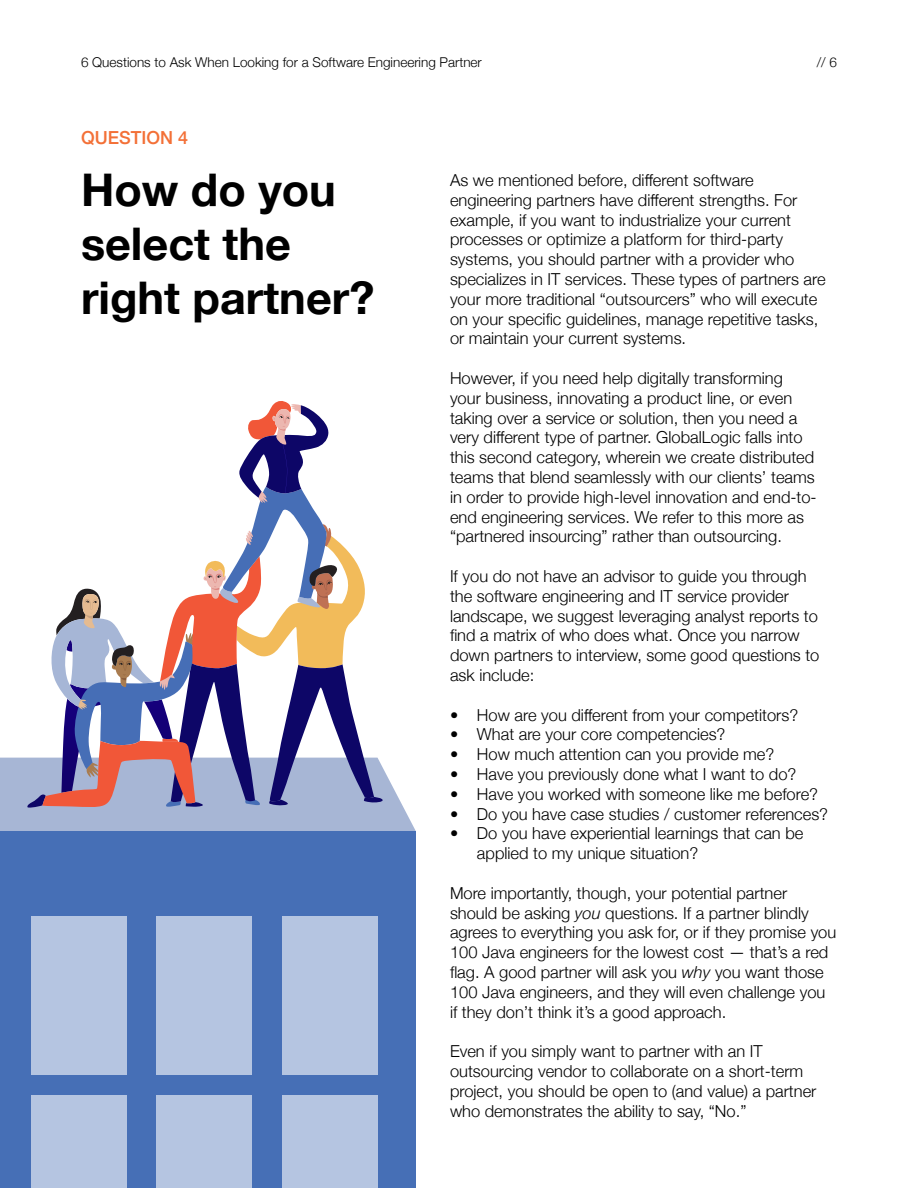
<style>
.page{position:relative;width:918px;height:1188px;background:#fff}
.page>*{position:absolute;margin:0;border:0;box-sizing:border-box;transform-origin:0 0}
.t1{font:700 45px/54px "Helvetica Neue";color:#000}
.t2{font:500 18px "Helvetica Neue";color:#f37037}
.t3{font:300 16.5px/19.8px "Helvetica Neue";color:#000}
.t4{font:300 13.5px "Helvetica Neue";color:#000}
.s1{font-style:italic}
</style>
<div class="page">
<div style="left:0;top:831px;width:416px;height:357px;background:#466fb6"></div>
<div style="left:31px;top:916px;width:95px;height:159px;background:#b5c5e1"></div>
<div style="left:31px;top:1095px;width:95px;height:93px;background:#b5c5e1"></div>
<div style="left:156px;top:916px;width:96px;height:159px;background:#b5c5e1"></div>
<div style="left:156px;top:1095px;width:96px;height:93px;background:#b5c5e1"></div>
<div style="left:282px;top:916px;width:96px;height:159px;background:#b5c5e1"></div>
<div style="left:282px;top:1095px;width:96px;height:93px;background:#b5c5e1"></div>
<svg style="left:0;top:401px;width:416px;height:430px"></svg>
<p class="t4" style="left:81px;top:51px;width:402px">6 Questions to Ask When Looking for a Software Engineering Partner</p>
<p class="t4" style="left:817px;top:51px;width:22px">// 6</p>
<p class="t2" style="left:81px;top:123px;width:109px">QUESTION 4</p>
<h1 class="t1" style="left:81px;top:164px;width:295px">How do you select the right partner?</h1>
<p class="t3" style="left:450px;top:169px;width:377px">As we mentioned before, different software engineering partners have different strengths. For example, if you want to industrialize your current processes or optimize a platform for third-party systems, you should partner with a provider who specializes in IT services. These types of partners are your more traditional “outsourcers” who will execute on your specific guidelines, manage repetitive tasks, or maintain your current systems.</p>
<p class="t3" style="left:450px;top:367px;width:368px">However, if you need help digitally transforming your business, innovating a product line, or even taking over a service or solution, then you need a very different type of partner. GlobalLogic falls into this second category, wherein we create distributed teams that blend seamlessly with our clients’ teams in order to provide high-level innovation and end-to&shy;end engineering services. We refer to this more as “partnered insourcing” rather than outsourcing.</p>
<p class="t3" style="left:450px;top:565px;width:371px">If you do not have an advisor to guide you through the software engineering and IT service provider landscape, we suggest leveraging analyst reports to find a matrix of who does what. Once you narrow down partners to interview, some good questions to ask include:</p>
<p class="t3" style="left:450px;top:704px;width:350px">• How are you different from your competitors?</p>
<p class="t3" style="left:450px;top:723px;width:277px">• What are your core competencies?</p>
<p class="t3" style="left:450px;top:743px;width:326px">• How much attention can you provide me?</p>
<p class="t3" style="left:450px;top:763px;width:348px">• Have you previously done what I want to do?</p>
<p class="t3" style="left:450px;top:783px;width:370px">• Have you worked with someone like me before?</p>
<p class="t3" style="left:450px;top:803px;width:380px">• Do you have case studies / customer references?</p>
<p class="t3" style="left:477px;top:822px;width:328px;text-indent:-27px">• Do you have experiential learnings that can be applied to my unique situation?</p>
<p class="t3" style="left:450px;top:882px;width:388px">More importantly, though, your potential partner should be asking <span class="s1">you</span> questions. If a partner blindly agrees to everything you ask for, or if they promise you 100 Java engineers for the lowest cost — that’s a red flag. A good partner will ask you <span class="s1">why</span> you want those 100 Java engineers, and they will even challenge you if they don’t think it’s a good approach.</p>
<p class="t3" style="left:450px;top:1040px;width:368px">Even if you simply want to partner with an IT outsourcing vendor to collaborate on a short-term project, you should be open to (and value) a partner who demonstrates the ability to say, “No.”</p>
</div>
